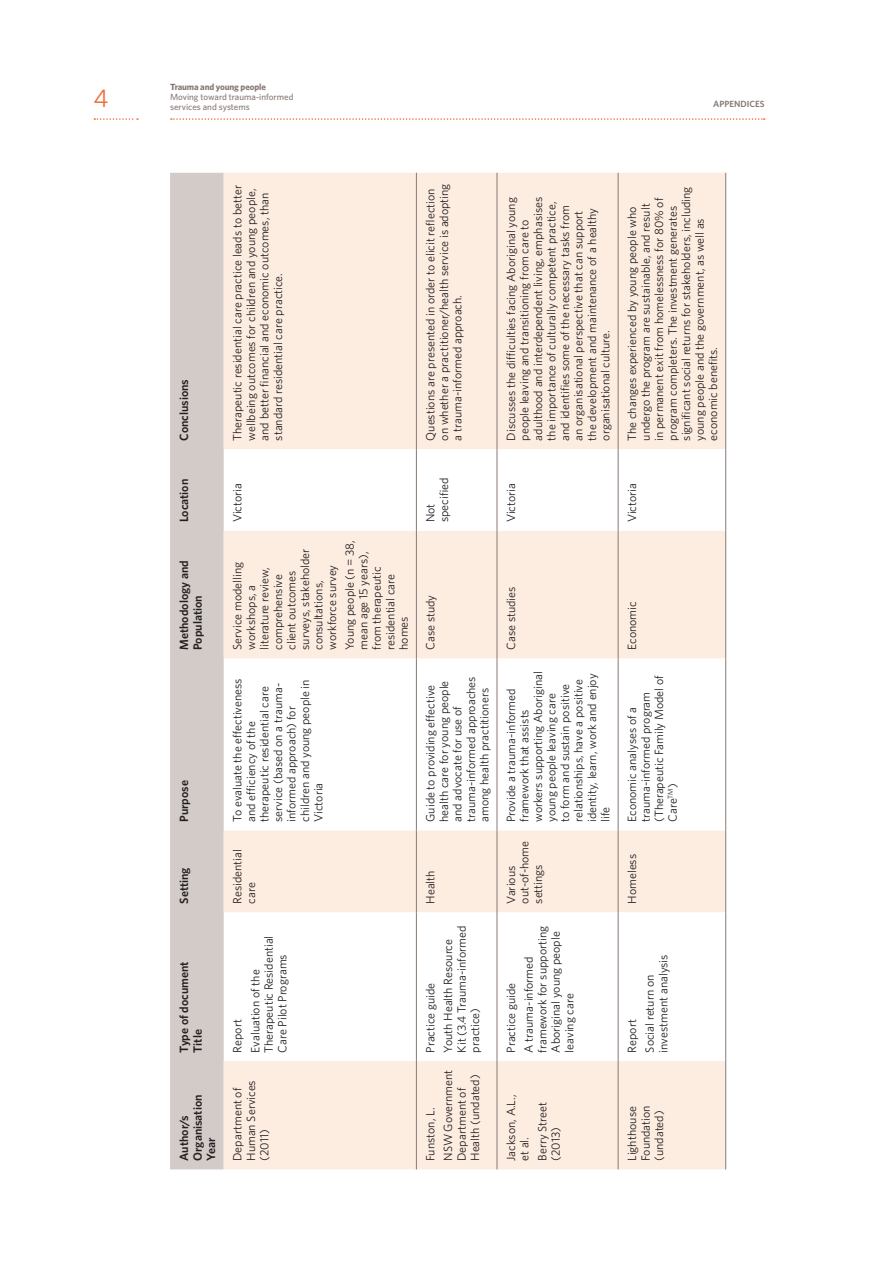
<style>
.page{position:relative;width:893px;height:1263px;background:#fff}
.page>*{position:absolute;margin:0;border:0;box-sizing:border-box;transform-origin:0 0}
.t1{font:25.5px "Whitney";color:#f26a37}
.BODY_table{font:12px/13.5px "Whitney";color:#231f20}
.BODY_table-2{font:600 12px/13.5px "Whitney";color:#231f20}
.t2{font:500 9px/9.8px "Whitney";color:#877974}
.t3{font:700 9px "Whitney";letter-spacing:-.015em;color:#877974}
.t4{font:600 9px "Whitney";color:#877974}
</style>
<div class="page">
<div style="left:170px;top:173px;width:54px;height:996px;background:#d2cbc8"></div>
<svg style="left:224px;top:173px;width:501px;height:996px;fill:#fdede1"></svg>
<hr style="left:416px;top:1061px;width:1px;height:108px;background:#877974">
<hr style="left:416px;top:912px;width:1px;height:149px;background:#877974">
<hr style="left:416px;top:830px;width:1px;height:82px;background:#877974">
<hr style="left:416px;top:658px;width:1px;height:172px;background:#877974">
<hr style="left:416px;top:531px;width:1px;height:127px;background:#877974">
<hr style="left:416px;top:449px;width:1px;height:82px;background:#877974">
<hr style="left:416px;top:173px;width:1px;height:276px;background:#877974">
<hr style="left:497px;top:1061px;width:1px;height:108px;background:#877974">
<hr style="left:497px;top:912px;width:1px;height:149px;background:#877974">
<hr style="left:497px;top:830px;width:1px;height:82px;background:#877974">
<hr style="left:497px;top:658px;width:1px;height:172px;background:#877974">
<hr style="left:497px;top:531px;width:1px;height:127px;background:#877974">
<hr style="left:497px;top:449px;width:1px;height:82px;background:#877974">
<hr style="left:497px;top:173px;width:1px;height:276px;background:#877974">
<hr style="left:618px;top:1061px;width:1px;height:108px;background:#877974">
<hr style="left:618px;top:912px;width:1px;height:149px;background:#877974">
<hr style="left:618px;top:830px;width:1px;height:82px;background:#877974">
<hr style="left:618px;top:658px;width:1px;height:172px;background:#877974">
<hr style="left:618px;top:531px;width:1px;height:127px;background:#877974">
<hr style="left:618px;top:449px;width:1px;height:82px;background:#877974">
<hr style="left:618px;top:173px;width:1px;height:276px;background:#877974">
<hr style="left:725px;top:1061px;width:1px;height:108px;background:#877974">
<hr style="left:725px;top:912px;width:1px;height:149px;background:#877974">
<hr style="left:725px;top:830px;width:1px;height:82px;background:#877974">
<hr style="left:725px;top:658px;width:1px;height:172px;background:#877974">
<hr style="left:725px;top:531px;width:1px;height:127px;background:#877974">
<hr style="left:725px;top:449px;width:1px;height:82px;background:#877974">
<hr style="left:725px;top:173px;width:1px;height:276px;background:#877974">
<svg style="left:171px;top:118px;width:594px;height:2px"></svg>
<svg style="left:94px;top:118px;width:44px;height:2px"></svg>
<p class="t3" style="left:170px;top:81px;width:97px">Trauma and young people</p>
<p class="t2" style="left:170px;top:92px;width:125px">Moving toward trauma-informed services and systems</p>
<h1 class="t1" style="left:94px;top:81px;width:17px">4</h1>
<p class="t4" style="left:713px;top:98px;width:53px">APPENDICES</p>
<p class="BODY_table-2" style="left:177px;top:441px;width:63px;rotate:-90deg">Conclusions</p>
<p class="BODY_table-2" style="left:177px;top:522px;width:45px;rotate:-90deg">Location</p>
<p class="BODY_table-2" style="left:177px;top:650px;width:91px;rotate:-90deg">Methodology and<br>Population</p>
<p class="BODY_table-2" style="left:177px;top:822px;width:43px;rotate:-90deg">Purpose</p>
<p class="BODY_table-2" style="left:177px;top:904px;width:38px;rotate:-90deg">Setting</p>
<p class="BODY_table-2" style="left:177px;top:1052px;width:93px;rotate:-90deg">Type of document</p>
<p class="BODY_table-2" style="left:191px;top:1052px;width:25px;rotate:-90deg">Title</p>
<p class="BODY_table-2" style="left:191px;top:1161px;width:68px;rotate:-90deg">Organisation</p>
<p class="BODY_table-2" style="left:177px;top:1161px;width:47px;rotate:-90deg">Author/s</p>
<p class="BODY_table-2" style="left:204px;top:1161px;width:25px;rotate:-90deg">Year</p>
<p class="BODY_table" style="left:230px;top:441px;width:257px;rotate:-90deg">Therapeutic residential care practice leads to better wellbeing outcomes for children and young people, and better financial and economic outcomes, than standard residential care practice.</p>
<p class="BODY_table" style="left:230px;top:522px;width:41px;rotate:-90deg">Victoria</p>
<p class="BODY_table" style="left:230px;top:650px;width:103px;rotate:-90deg">Service modelling workshops, a literature review, comprehensive client outcomes surveys, stakeholder consultations, workforce survey</p>
<p class="BODY_table" style="left:343px;top:650px;width:111px;rotate:-90deg">Young people (n = 38, mean age 15 years), from therapeutic residential care homes</p>
<p class="BODY_table" style="left:230px;top:822px;width:145px;rotate:-90deg">To evaluate the effectiveness and efficiency of the therapeutic residential care service (based on a trauma&shy;informed approach) for children and young people in<br>Victoria</p>
<p class="BODY_table" style="left:230px;top:904px;width:56px;rotate:-90deg">Residential care</p>
<p class="BODY_table" style="left:248px;top:1052px;width:118px;rotate:-90deg">Evaluation of the<br>Therapeutic Residential<br>Care Pilot Programs</p>
<p class="BODY_table" style="left:230px;top:1052px;width:35px;rotate:-90deg">Report</p>
<p class="BODY_table" style="left:230px;top:1161px;width:82px;rotate:-90deg">Department of<br>Human Services (2011)</p>
<p class="BODY_table" style="left:423px;top:441px;width:259px;rotate:-90deg">Questions are presented in order to elicit reflection on whether a practitioner/health service is adopting a trauma-informed approach.</p>
<p class="BODY_table" style="left:423px;top:522px;width:46px;rotate:-90deg">Not specified</p>
<p class="BODY_table" style="left:504px;top:441px;width:245px;rotate:-90deg">Discusses the difficulties facing Aboriginal young people leaving and transitioning from care to adulthood and interdependent living, emphasises the importance of culturally competent practice, and identifies some of the necessary tasks from an organisational perspective that can support the development and maintenance of a healthy organisational culture.</p>
<p class="BODY_table" style="left:625px;top:441px;width:256px;rotate:-90deg">The changes experienced by young people who undergo the program are sustainable, and result<br>in permanent exit from homelessness for 80% of program completers. The investment generates significant social returns for stakeholders, including young people and the government, as well as economic benefits.</p>
<p class="BODY_table" style="left:504px;top:522px;width:41px;rotate:-90deg">Victoria</p>
<p class="BODY_table" style="left:625px;top:522px;width:41px;rotate:-90deg">Victoria</p>
<p class="BODY_table" style="left:423px;top:650px;width:57px;rotate:-90deg">Case study</p>
<p class="BODY_table" style="left:423px;top:822px;width:147px;rotate:-90deg">Guide to providing effective health care for young people and advocate for use of trauma-informed approaches among health practitioners</p>
<p class="BODY_table" style="left:423px;top:904px;width:35px;rotate:-90deg">Health</p>
<p class="BODY_table" style="left:441px;top:1052px;width:128px;rotate:-90deg">Youth Health Resource<br>Kit (3.4 Trauma-informed practice)</p>
<p class="BODY_table" style="left:423px;top:1052px;width:71px;rotate:-90deg">Practice guide</p>
<p class="BODY_table" style="left:441px;top:1161px;width:93px;rotate:-90deg">NSW Government<br>Department of<br>Health (undated)</p>
<p class="BODY_table" style="left:423px;top:1161px;width:55px;rotate:-90deg">Funston, L.</p>
<p class="BODY_table" style="left:504px;top:650px;width:65px;rotate:-90deg">Case studies</p>
<p class="BODY_table" style="left:504px;top:822px;width:152px;rotate:-90deg">Provide a trauma-informed framework that assists workers supporting Aboriginal young people leaving care<br>to form and sustain positive relationships, have a positive identity, learn, work and enjoy life</p>
<p class="BODY_table" style="left:504px;top:904px;width:64px;rotate:-90deg">Various out-of-home settings</p>
<p class="BODY_table" style="left:522px;top:1052px;width:128px;rotate:-90deg">A trauma-informed framework for supporting<br>Aboriginal young people leaving care</p>
<p class="BODY_table" style="left:504px;top:1052px;width:71px;rotate:-90deg">Practice guide</p>
<p class="BODY_table" style="left:504px;top:1161px;width:68px;rotate:-90deg">Jackson, A.L., et al.</p>
<p class="BODY_table" style="left:535px;top:1161px;width:60px;rotate:-90deg">Berry Street (2013)</p>
<p class="BODY_table" style="left:625px;top:650px;width:50px;rotate:-90deg">Economic</p>
<p class="BODY_table" style="left:625px;top:822px;width:148px;rotate:-90deg">Economic analyses of a trauma-informed program (Therapeutic Family Model of<br>Care<sup>TM</sup>)</p>
<p class="BODY_table" style="left:625px;top:904px;width:51px;rotate:-90deg">Homeless</p>
<p class="BODY_table" style="left:643px;top:1052px;width:100px;rotate:-90deg">Social return on investment analysis</p>
<p class="BODY_table" style="left:625px;top:1052px;width:35px;rotate:-90deg">Report</p>
<p class="BODY_table" style="left:625px;top:1161px;width:57px;text-align:justify;rotate:-90deg">Lighthouse Foundation (undated)</p>
</div>
